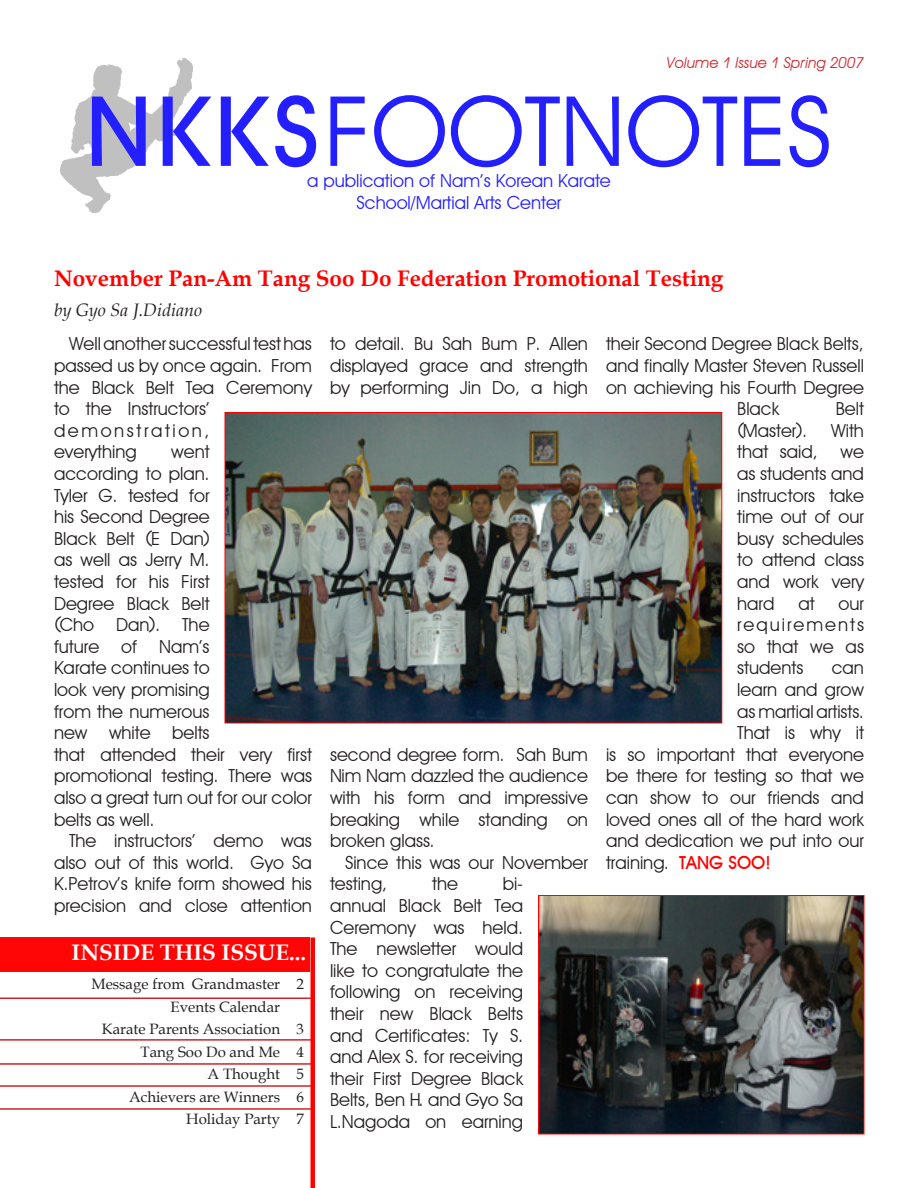
<style>
.page{position:relative;width:918px;height:1188px;background:#fff}
.page>*{position:absolute;margin:0;border:0;box-sizing:border-box;transform-origin:0 0}
.t1{font:97.5px "Decker";color:#231fff}
.Article_Title{font:700 22.5px "Book Antiqua";color:#f00}
.Inside_Text{font:700 22.5px "Book Antiqua";color:#fff}
.Feature_Article_Body{font:18px/21.6px "Decker";color:#231f20;text-align:justify}
.t2{font:18px "Decker";color:#231fff}
.Author_Text{font:italic 18px "Book Antiqua";color:#231f20}
.Inside_Text-2{font:15px "Book Antiqua";color:#231f20}
.t3{font:italic 15px "Decker";color:#d1232a}
.s1{font-weight:700}
.s2{font-weight:700;color:#f00}
</style>
<div class="page">
<img style="left:60px;top:58px;width:132px;height:155px">
<div style="left:0;top:938px;width:310px;height:34px;background:#ff0606"></div>
<hr style="left:0;top:998px;width:312px;height:1px;background:#d1232a">
<hr style="left:0;top:1039px;width:312px;height:2px;background:#d1232a">
<hr style="left:0;top:1063px;width:312px;height:2px;background:#d1232a">
<hr style="left:0;top:1085px;width:312px;height:2px;background:#d1232a">
<hr style="left:0;top:1108px;width:312px;height:2px;background:#d1232a">
<div style="left:310px;top:938px;width:5px;height:250px;background:#f00"></div>
<img style="left:540px;top:897px;width:322px;height:235px">
<div style="left:538px;top:895px;width:326px;height:239px;border:1px solid #f00"></div>
<img style="left:227px;top:414px;width:493px;height:307px">
<div style="left:225px;top:412px;width:497px;height:311px;border:1px solid #f00"></div>
<p class="t3" style="left:667px;top:54px;width:199px">Volume 1 Issue 1 Spring 2007</p>
<p class="t1" style="left:86px;top:72px;width:748px"><span class="s1">NKKS</span>FOOTNOTES</p>
<p class="t2" style="left:307px;top:170px;width:305px">a publication of Nam’s Korean Karate</p>
<p class="t2" style="left:356px;top:192px;width:207px">School/Martial Arts Center</p>
<p class="Article_Title" style="left:54px;top:263px;width:671px">November Pan-Am Tang Soo Do Federation Promotional Testing</p>
<p class="Author_Text" style="left:54px;top:297px;width:150px">by Gyo Sa J.Didiano</p>
<p class="Feature_Article_Body" style="left:54px;top:333px;width:259px;text-align:left;text-indent:15px">Well another successful test has passed us by once again. From the Black Belt Tea Ceremony to the Instructors’ demonstration,<br>everything</p>
<p class="Feature_Article_Body" style="left:54px;top:441px;width:260px;text-align:left;text-indent:117px">went<br>according to plan.<br>Tyler G. tested for<br>his Second Degree<br>Black Belt (E Dan)<br>as well as Jerry M.<br>tested for his First<br>Degree Black Belt<br>(Cho Dan). The<br>future of Nam’s<br>Karate continues to<br>look very promising<br>from the numerous<br>new white belts<br>that attended their very first promotional testing. There was also a great turn out for our color belts as well.</p>
<p class="Feature_Article_Body" style="left:54px;top:830px;width:259px;text-indent:15px">The instructors’ demo was also out of this world. Gyo Sa K.Petrov’s knife form showed his precision and close attention</p>
<p class="Inside_Text" style="left:72px;top:937px;width:236px">INSIDE THIS ISSUE...</p>
<p class="Inside_Text-2" style="left:92px;top:974px;width:190px">Message from Grandmaster</p>
<p class="Inside_Text-2" style="left:171px;top:996px;width:111px">Events Calendar</p>
<p class="Inside_Text-2" style="left:102px;top:1019px;width:180px">Karate Parents Association</p>
<p class="Inside_Text-2" style="left:141px;top:1041px;width:141px">Tang Soo Do and Me</p>
<p class="Inside_Text-2" style="left:208px;top:1064px;width:74px">A Thought</p>
<p class="Inside_Text-2" style="left:129px;top:1086px;width:152px">Achievers are Winners</p>
<p class="Inside_Text-2" style="left:186px;top:1109px;width:95px">Holiday Party</p>
<p class="Inside_Text-2" style="left:296px;top:974px;width:9px">2</p>
<p class="Inside_Text-2" style="left:296px;top:1019px;width:9px">3</p>
<p class="Inside_Text-2" style="left:296px;top:1041px;width:9px">4</p>
<p class="Inside_Text-2" style="left:296px;top:1064px;width:9px">5</p>
<p class="Inside_Text-2" style="left:296px;top:1086px;width:9px">6</p>
<p class="Inside_Text-2" style="left:296px;top:1109px;width:9px">7</p>
<p class="Feature_Article_Body" style="left:330px;top:333px;width:260px">to detail. Bu Sah Bum P. Allen displayed grace and strength by performing Jin Do, a high</p>
<p class="Feature_Article_Body" style="left:330px;top:743px;width:260px">second degree form. Sah Bum Nim Nam dazzled the audience with his form and impressive breaking while standing on broken glass.</p>
<p class="Feature_Article_Body" style="left:330px;top:851px;width:260px;text-indent:15px">Since this was our November testing,</p>
<p class="Feature_Article_Body" style="left:330px;top:873px;width:195px;text-indent:173px">bi&shy;annual Black Belt Tea Ceremony was held.<br>The newsletter would like to congratulate the following on receiving their new Black Belts and Certificates: Ty S. and Alex S. for receiving their First Degree Black Belts, Ben H. and Gyo Sa L.Nagoda on earning</p>
<p class="Feature_Article_Body" style="left:432px;top:873px;width:27px">the</p>
<p class="Feature_Article_Body" style="left:606px;top:333px;width:259px">their Second Degree Black Belts,</p>
<p class="Feature_Article_Body" style="left:606px;top:355px;width:259px">and finally Master Steven Russell</p>
<p class="Feature_Article_Body" style="left:606px;top:376px;width:259px">on achieving his Fourth Degree</p>
<p class="Feature_Article_Body" style="left:737px;top:398px;width:44px">Black</p>
<p class="Feature_Article_Body" style="left:836px;top:398px;width:30px">Belt</p>
<p class="Feature_Article_Body" style="left:737px;top:419px;width:72px">(Master).</p>
<p class="Feature_Article_Body" style="left:831px;top:419px;width:34px">With</p>
<p class="Feature_Article_Body" style="left:737px;top:441px;width:82px">that said,</p>
<p class="Feature_Article_Body" style="left:737px;top:441px;width:128px;text-indent:103px">we as students and instructors take time out of our busy schedules to attend class and work very hard</p>
<p class="Feature_Article_Body" style="left:798px;top:592px;width:18px">at</p>
<p class="Feature_Article_Body" style="left:737px;top:592px;width:128px;text-indent:101px">our requirements so that we as students</p>
<p class="Feature_Article_Body" style="left:832px;top:657px;width:34px">can</p>
<p class="Feature_Article_Body" style="left:737px;top:679px;width:128px">learn and grow</p>
<p class="Feature_Article_Body" style="left:737px;top:700px;width:128px">as martial artists.</p>
<p class="Feature_Article_Body" style="left:737px;top:722px;width:128px">That is why it</p>
<p class="Feature_Article_Body" style="left:606px;top:743px;width:259px">is so important that everyone</p>
<p class="Feature_Article_Body" style="left:606px;top:765px;width:259px">be there for testing so that we</p>
<p class="Feature_Article_Body" style="left:606px;top:787px;width:259px">can show to our friends and</p>
<p class="Feature_Article_Body" style="left:606px;top:808px;width:260px">loved ones all of the hard work</p>
<p class="Feature_Article_Body" style="left:606px;top:830px;width:259px">and dedication we put into our</p>
<p class="Feature_Article_Body" style="left:606px;top:851px;width:166px">training. <span class="s2">TANG SOO!</span></p>
</div>
